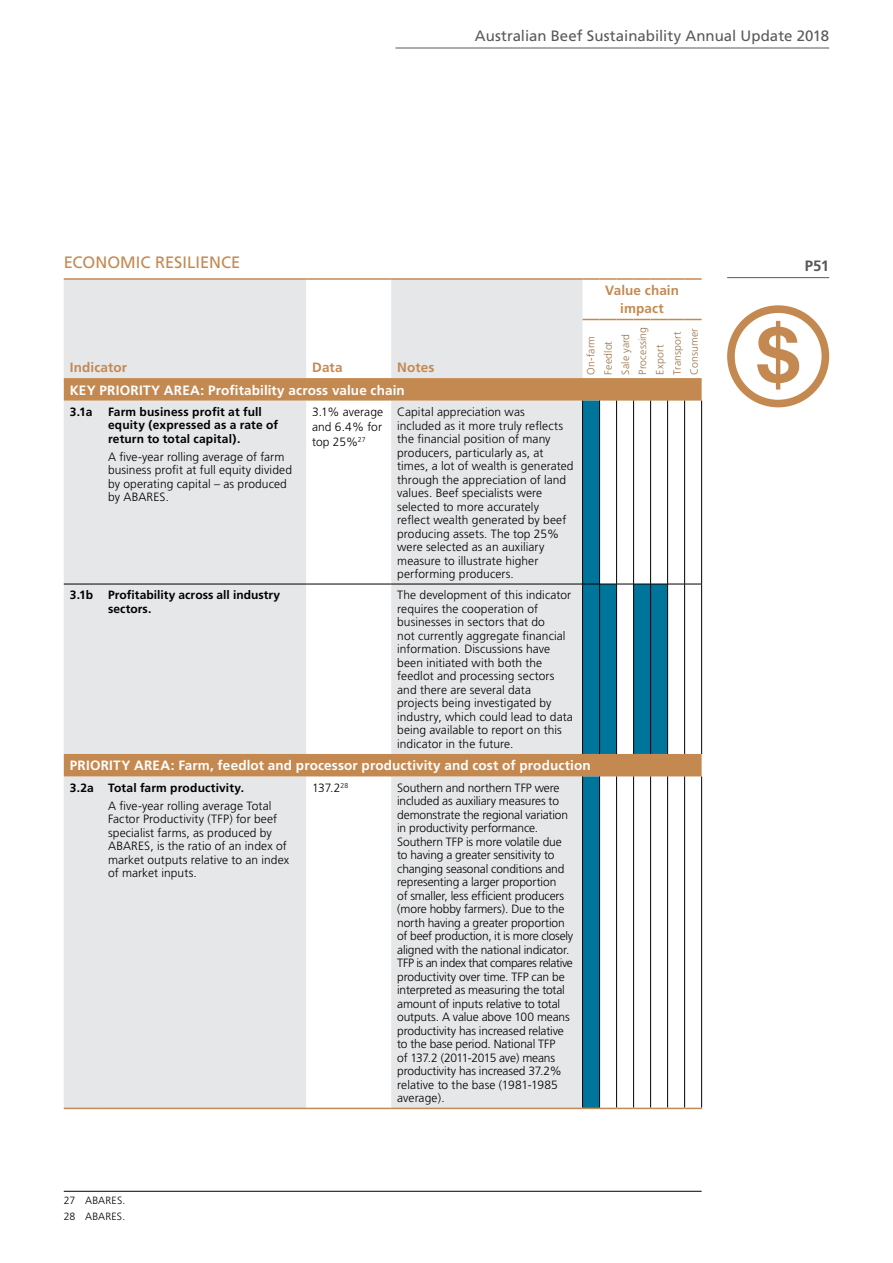
<style>
.page{position:relative;width:893px;height:1263px;background:#fff}
.page>*{position:absolute;margin:0;border:0;box-sizing:border-box;transform-origin:0 0}
.t1{font:16.5px "Frutiger";color:#c48951}
.t2{font:15px "Frutiger";color:#58595b}
.t3{font:700 15px "Frutiger";color:#58595b}
.t4{font:700 13.5px "Frutiger";letter-spacing:.01em;color:#fff}
.t5{font:700 13.5px/18px "Frutiger";letter-spacing:.01em;color:#c48951;text-align:center}
.t6{font:300 12px/13.5px "Frutiger";color:#000}
.t7{font:700 12px/13.5px "Frutiger";letter-spacing:.01em;color:#000}
.t8{font:300 10.5px/17.2px "Frutiger";letter-spacing:.01em;color:#9a7148}
.t9{font:300 10.5px/16.2px "Frutiger";letter-spacing:.02em;color:#000}
</style>
<div class="page">
<hr style="left:727px;top:277px;width:102px;height:1px;background:#58595b">
<svg style="left:64px;top:280px;width:519px;height:828px;fill:#e6e7e8"></svg>
<svg style="left:64px;top:378px;width:638px;height:398px;background:#e3ddd7"></svg>
<svg style="left:583px;top:401px;width:85px;height:707px"></svg>
<hr style="left:64px;top:584px;width:38px;height:1px;background:#000">
<hr style="left:102px;top:584px;width:204px;height:1px;background:#000">
<hr style="left:306px;top:584px;width:85px;height:1px;background:#000">
<hr style="left:391px;top:584px;width:192px;height:1px;background:#000">
<hr style="left:582px;top:776px;width:1px;height:332px;background:#000">
<hr style="left:599px;top:776px;width:1px;height:332px;background:#000">
<hr style="left:616px;top:776px;width:1px;height:332px;background:#000">
<hr style="left:633px;top:776px;width:1px;height:332px;background:#000">
<hr style="left:650px;top:776px;width:1px;height:332px;background:#000">
<hr style="left:667px;top:776px;width:1px;height:332px;background:#000">
<hr style="left:684px;top:776px;width:1px;height:332px;background:#000">
<hr style="left:701px;top:776px;width:1px;height:332px;background:#000">
<hr style="left:582px;top:401px;width:1px;height:183px;background:#000">
<hr style="left:599px;top:401px;width:1px;height:183px;background:#000">
<hr style="left:616px;top:401px;width:1px;height:183px;background:#000">
<hr style="left:633px;top:401px;width:1px;height:183px;background:#000">
<hr style="left:650px;top:401px;width:1px;height:183px;background:#000">
<hr style="left:667px;top:401px;width:1px;height:183px;background:#000">
<hr style="left:684px;top:401px;width:1px;height:183px;background:#000">
<hr style="left:701px;top:401px;width:1px;height:183px;background:#000">
<hr style="left:582px;top:584px;width:1px;height:170px;background:#000">
<hr style="left:599px;top:584px;width:1px;height:170px;background:#000">
<hr style="left:616px;top:584px;width:1px;height:170px;background:#000">
<hr style="left:633px;top:584px;width:1px;height:170px;background:#000">
<hr style="left:650px;top:584px;width:1px;height:170px;background:#000">
<hr style="left:667px;top:584px;width:1px;height:170px;background:#000">
<svg style="left:583px;top:584px;width:118px;height:1px"></svg>
<hr style="left:684px;top:584px;width:1px;height:170px;background:#000">
<hr style="left:701px;top:584px;width:1px;height:170px;background:#000">
<hr style="left:64px;top:278px;width:38px;height:2px;background:#c48951">
<hr style="left:102px;top:278px;width:204px;height:2px;background:#c48951">
<hr style="left:306px;top:278px;width:85px;height:2px;background:#c48951">
<hr style="left:391px;top:278px;width:192px;height:2px;background:#c48951">
<hr style="left:64px;top:1108px;width:38px;height:1px;background:#c48951">
<hr style="left:102px;top:1108px;width:204px;height:1px;background:#c48951">
<hr style="left:306px;top:1108px;width:85px;height:1px;background:#c48951">
<hr style="left:391px;top:1108px;width:192px;height:1px;background:#c48951">
<svg style="left:583px;top:278px;width:119px;height:2px"></svg>
<svg style="left:583px;top:319px;width:119px;height:1px"></svg>
<svg style="left:583px;top:1108px;width:119px;height:1px"></svg>
<svg style="left:727px;top:305px;width:102px;height:102px"></svg>
<hr style="left:64px;top:1191px;width:638px;height:1px;background:#000">
<hr style="left:395px;top:48px;width:434px;height:1px;background:#58595b">
<p class="t2" style="left:475px;top:27px;width:356px">Australian Beef Sustainability Annual Update 2018</p>
<h1 class="t1" style="left:64px;top:253px;width:178px">ECONOMIC RESILIENCE</h1>
<p class="t3" style="left:805px;top:257px;width:26px">P51</p>
<p class="t5" style="left:70px;top:358px;width:59px">Indicator</p>
<p class="t5" style="left:312px;top:358px;width:32px">Data</p>
<p class="t5" style="left:397px;top:358px;width:39px">Notes</p>
<p class="t4" style="left:70px;top:382px;width:336px">KEY PRIORITY AREA: Profitability across value chain</p>
<p class="t7" style="left:70px;top:405px;width:24px">3.1a</p>
<p class="t7" style="left:108px;top:405px;width:172px">Farm business profit at full equity (expressed as a rate of return to total capital).</p>
<p class="t6" style="left:108px;top:450px;width:185px">A five-year rolling average of farm business profit at full equity divided by operating capital – as produced by ABARES.</p>
<p class="t6" style="left:312px;top:404px;width:73px;line-height:15px;text-align:justify">3.1% average and 6.4% for top 25%<sup>27</sup></p>
<p class="t6" style="left:397px;top:405px;width:178px">Capital appreciation was<br>included as it more truly reflects the financial position of many producers, particularly as, at times, a lot of wealth is generated through the appreciation of land values. Beef specialists were selected to more accurately reflect wealth generated by beef producing assets. The top 25% were selected as an auxiliary measure to illustrate higher performing producers.</p>
<p class="t5" style="left:605px;top:282px;width:75px">Value chain impact</p>
<p class="t8" style="left:582px;top:375px;width:49px;rotate:-90deg">On-farm<br>Feedlot<br>Sale yard<br>Processing<br>Export<br>Transport<br>Consumer</p>
<p class="t7" style="left:70px;top:588px;width:25px">3.1b</p>
<p class="t7" style="left:108px;top:588px;width:174px">Profitability across all industry sectors.</p>
<p class="t6" style="left:397px;top:588px;width:177px">The development of this indicator requires the cooperation of businesses in sectors that do<br>not currently aggregate financial information. Discussions have been initiated with both the feedlot and processing sectors and there are several data projects being investigated by industry, which could lead to data being available to report on this indicator in the future.</p>
<p class="t4" style="left:70px;top:758px;width:522px">PRIORITY AREA: Farm, feedlot and processor productivity and cost of production</p>
<p class="t7" style="left:70px;top:781px;width:176px">3.2a Total farm productivity.</p>
<p class="t6" style="left:108px;top:799px;width:183px">A five-year rolling average Total<br>Factor Productivity (TFP) for beef specialist farms, as produced by<br>ABARES, is the ratio of an index of market outputs relative to an index of market inputs.</p>
<p class="t6" style="left:312px;top:781px;width:38px">137.2<sup>28</sup></p>
<p class="t6" style="left:397px;top:781px;width:178px">Southern and northern TFP were included as auxiliary measures to demonstrate the regional variation in productivity performance.<br>Southern TFP is more volatile due to having a greater sensitivity to changing seasonal conditions and representing a larger proportion<br>of smaller, less efficient producers (more hobby farmers). Due to the north having a greater proportion of beef production, it is more closely aligned with the national indicator.<br>TFP is an index that compares relative productivity over time. TFP can be interpreted as measuring the total amount of inputs relative to total outputs. A value above 100 means productivity has increased relative to the base period. National TFP<br>of 137.2 (2011-2015 ave) means productivity has increased 37.2% relative to the base (1981-1985 average).</p>
<p class="t9" style="left:64px;top:1192px;width:63px">27 ABARES.<br>28 ABARES.</p>
</div>
